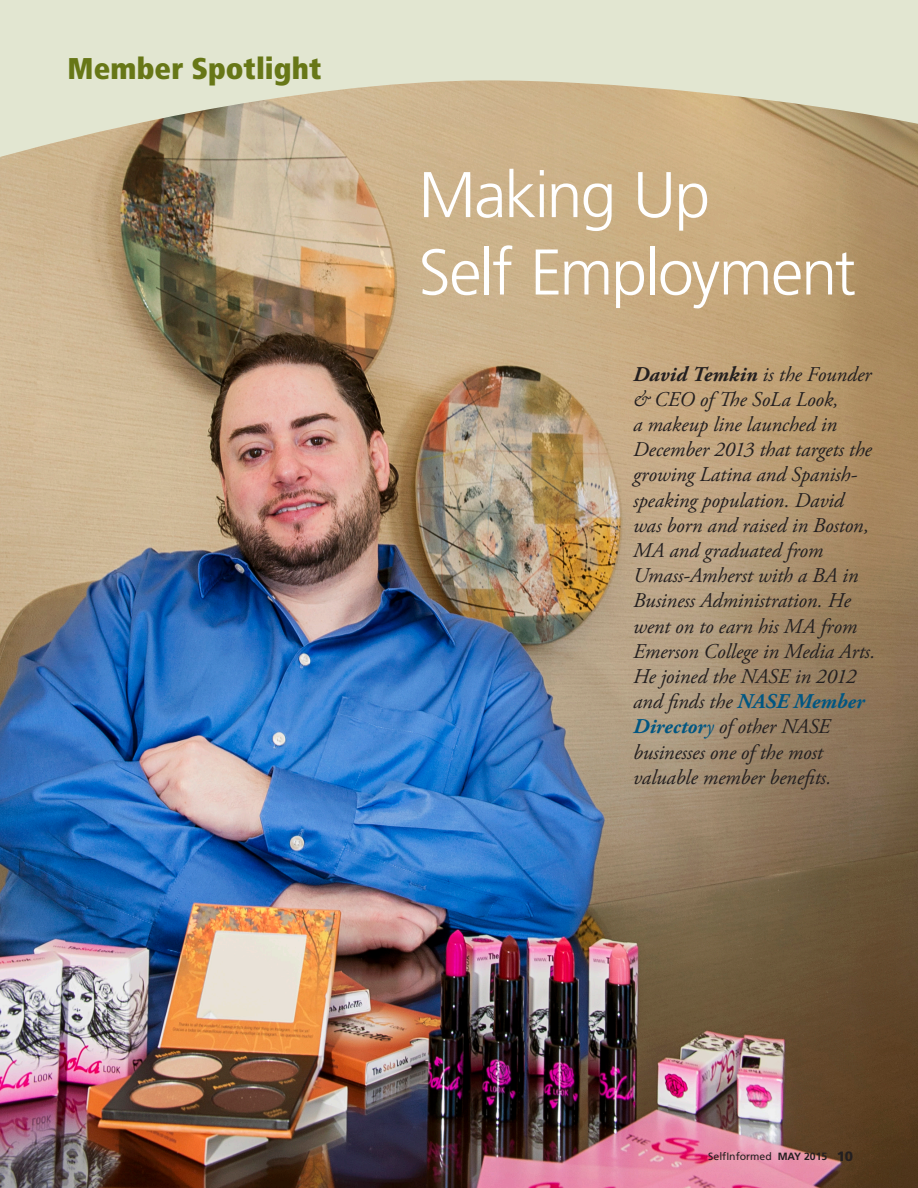
<style>
.page{position:relative;width:918px;height:1188px;background:#fff}
.page>*{position:absolute;margin:0;border:0;box-sizing:border-box;transform-origin:0 0}
.body_serif{font:300 64.5px/77.4px "Frutiger";letter-spacing:-.03em;color:#fff}
.body_serif-2{font:900 condensed 30px "Frutiger";letter-spacing:.005em;color:#677717}
.body_serif-3{font:italic 21px/25.2px "Adobe Garamond Pro";letter-spacing:-.005em;color:#231f20}
.t1{font:10.5px "Frutiger";color:#231f20}
.s1{font-weight:700}
.s2{font-weight:700;color:#005682}
.s3{color:#005682}
.s4{font-weight:900;font-size:13.5px}
</style>
<div class="page">
<img style="left:0;top:161px;width:918px;height:1027px">
<svg style="left:0;top:0;width:918px;height:161px;background:#d7d0b5"></svg>
<p class="body_serif-2" style="left:68px;top:51px;width:255px">Member Spotlight</p>
<p class="body_serif" style="left:418px;top:157px;width:439px">Making Up<br>Self Employment</p>
<p class="body_serif-3" style="left:633px;top:362px;width:244px"><span class="s1">David Temkin</span> is the Founder &amp; CEO of The SoLa Look,<br>a makeup line launched in<br>December 2013 that targets the growing Latina and Spanish&shy;speaking population. David was born and raised in Boston,<br>MA and graduated from<br>Umass-Amherst with a BA in<br>Business Administration. He went on to earn his MA from<br>Emerson College in Media Arts.<br>He joined the NASE in 2012 and finds the <span class="s2">NASE Member<br>Director</span><span class="s3">y</span> of other NASE businesses one of the most valuable member benefits.</p>
<p class="t1" style="left:708px;top:1150px;width:146px">SelfInformed <span class="s1">MAY 2015</span> <span class="s4">10</span></p>
</div>
